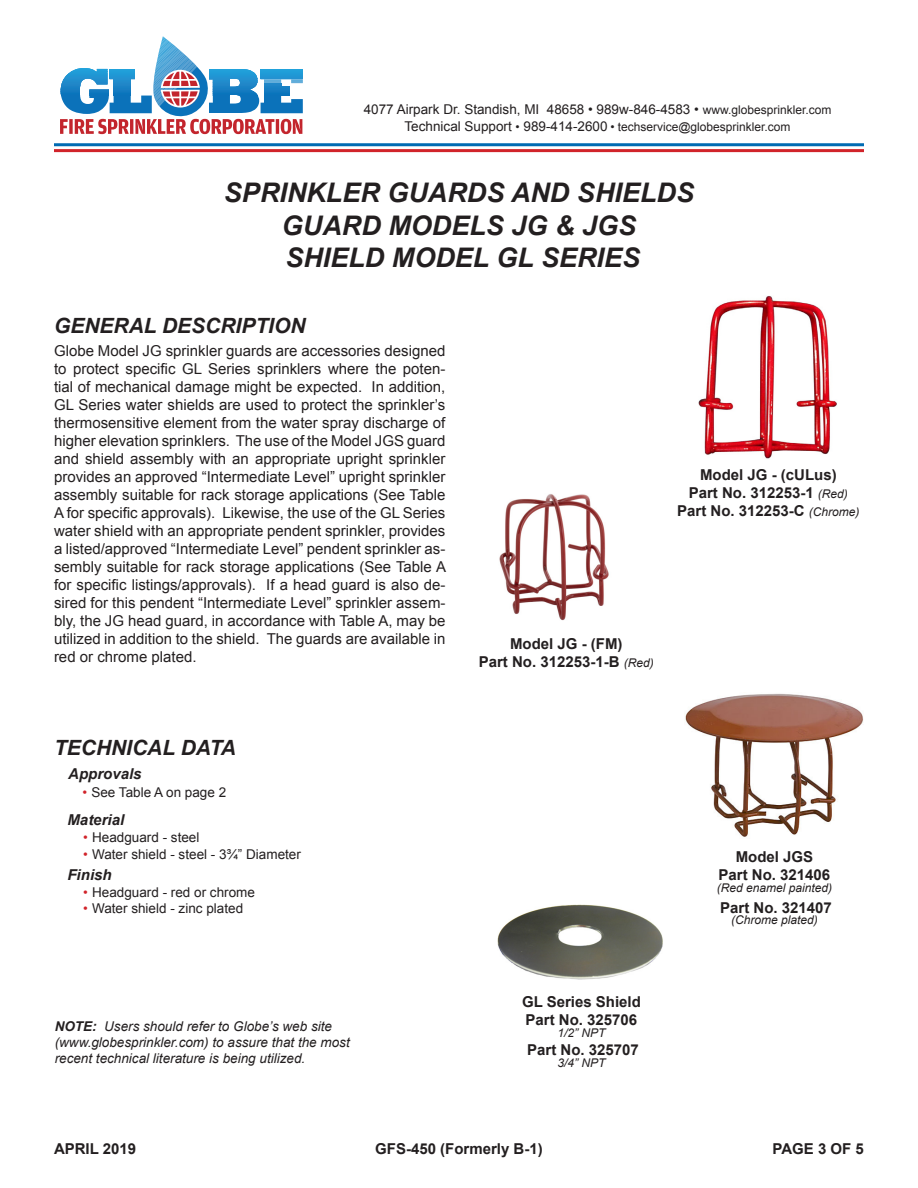
<style>
.page{position:relative;width:918px;height:1188px;background:#fff}
.page>*{position:absolute;margin:0;border:0;box-sizing:border-box;transform-origin:0 0}
.Main_Title{font:italic 700 27px "Arial";color:#231f20}
.Heading{font:italic 700 21px "Arial";color:#231f20}
.Body_Text{font:15px/18px "Arial";color:#231f20;text-align:justify}
.t1{font:700 15px "Arial";color:#231f20}
.Sub_head{font:italic 700 15px "Arial";color:#231f20}
.Contact_text{font:13.5px "Arial";color:#231f20}
.Italics_Note{font:italic 13.5px/16.2px "Arial";color:#231f20}
.Contact_text-2{font:12px "Arial";color:#231f20}
.t2{font:italic 12px "Arial";color:#231f20}
.s1{font-size:12px}
.s2{font-size:13.5px}
.s3{color:#d1232a}
.s4{font-weight:700}
.s5{font-weight:400;font-style:italic;font-size:12px}
</style>
<div class="page">
<img style="left:699px;top:296px;width:138px;height:163px">
<img style="left:685px;top:693px;width:178px;height:144px">
<img style="left:499px;top:494px;width:110px;height:127px">
<img style="left:498px;top:905px;width:165px;height:74px">
<svg style="left:60px;top:36px;width:243px;height:98px"></svg>
<hr style="left:54px;top:143px;width:810px;height:3px;background:#006bb3">
<hr style="left:54px;top:149px;width:810px;height:3px;background:#d1232a">
<p class="Contact_text" style="left:364px;top:100px;width:469px">4077 Airpark Dr. Standish, MI 48658 • 989w-846-4583 • <span class="s1">www.globesprinkler.com</span></p>
<p class="Contact_text-2" style="left:405px;top:119px;width:388px"><span class="s2">Technical Support</span> • <span class="s2">989-414-2600</span> • techservice@globesprinkler.com</p>
<p class="Main_Title" style="left:224px;top:175px;width:472px">SPRINKLER GUARDS AND SHIELDS</p>
<p class="Main_Title" style="left:282px;top:207px;width:356px">GUARD MODELS JG &amp; JGS</p>
<p class="Main_Title" style="left:285px;top:240px;width:356px">SHIELD MODEL GL SERIES</p>
<p class="Heading" style="left:54px;top:312px;width:253px">GENERAL DESCRIPTION</p>
<p class="Body_Text" style="left:54px;top:342px;width:394px">Globe Model JG sprinkler guards are accessories designed to protect specific GL Series sprinklers where the poten&shy;tial of mechanical damage might be expected. In addition, GL Series water shields are used to protect the sprinkler’s thermosensitive element from the water spray discharge of higher elevation sprinklers. The use of the Model JGS guard and shield assembly with an appropriate upright sprinkler provides an approved “Intermediate Level” upright sprinkler assembly suitable for rack storage applications (See Table A for specific approvals). Likewise, the use of the GL Series water shield with an appropriate pendent sprinkler, provides a listed/approved “Intermediate Level” pendent sprinkler as&shy;sembly suitable for rack storage applications (See Table A for specific listings/approvals). If a head guard is also de&shy;sired for this pendent “Intermediate Level” sprinkler assem&shy;bly, the JG head guard, in accordance with Table A, may be utilized in addition to the shield. The guards are available in red or chrome plated.</p>
<p class="Heading" style="left:54px;top:734px;width:183px">TECHNICAL DATA</p>
<p class="Sub_head" style="left:68px;top:764px;width:75px">Approvals</p>
<p class="Contact_text" style="left:82px;top:783px;width:145px"><span class="s3">•</span> See Table A on page 2</p>
<p class="Sub_head" style="left:68px;top:810px;width:58px">Material</p>
<p class="Contact_text" style="left:83px;top:829px;width:118px"><span class="s3">•</span> Headguard - steel</p>
<p class="Contact_text" style="left:83px;top:845px;width:219px"><span class="s3">•</span> Water shield - steel - 3¾” Diameter</p>
<p class="Sub_head" style="left:68px;top:865px;width:46px">Finish</p>
<p class="Contact_text" style="left:83px;top:884px;width:173px"><span class="s3">•</span> Headguard - red or chrome</p>
<p class="Contact_text" style="left:83px;top:900px;width:162px"><span class="s3">•</span> Water shield - zinc plated</p>
<p class="Italics_Note" style="left:55px;top:1018px;width:279px"><span class="s4">NOTE:</span> Users should refer to Globe’s web site</p>
<p class="Italics_Note" style="left:55px;top:1034px;width:297px">(www.globesprinkler.com) to assure that the most recent technical literature is being utilized.</p>
<p class="t1" style="left:700px;top:464px;width:138px">Model JG - (cULus)</p>
<p class="t1" style="left:689px;top:482px;width:161px">Part No. 312253-1 <span class="s5">(Red)</span></p>
<p class="t1" style="left:677px;top:500px;width:184px">Part No. 312253-C <span class="s5">(Chrome)</span></p>
<p class="t1" style="left:510px;top:634px;width:114px">Model JG - (FM)</p>
<p class="t1" style="left:479px;top:652px;width:177px">Part No. 312253-1-B <span class="s5">(Red)</span></p>
<p class="t1" style="left:522px;top:992px;width:120px">GL Series Shield</p>
<p class="t1" style="left:526px;top:1010px;width:113px">Part No. 325706</p>
<p class="t2" style="left:557px;top:1025px;width:50px">1/2” NPT</p>
<p class="t1" style="left:527px;top:1040px;width:113px">Part No. 325707</p>
<p class="t2" style="left:557px;top:1055px;width:50px">3/4” NPT</p>
<p class="t1" style="left:736px;top:847px;width:79px">Model JGS</p>
<p class="t1" style="left:719px;top:865px;width:113px">Part No. 321406</p>
<p class="t2" style="left:717px;top:880px;width:117px">(Red enamel painted)</p>
<p class="t1" style="left:720px;top:897px;width:113px">Part No. 321407</p>
<p class="t2" style="left:731px;top:912px;width:88px">(Chrome plated)</p>
<p class="t1" style="left:54px;top:1139px;width:84px">APRIL 2019</p>
<p class="t1" style="left:375px;top:1139px;width:169px">GFS-450 (Formerly B-1)</p>
<p class="t1" style="left:773px;top:1139px;width:93px">PAGE 3 OF 5</p>
</div>
